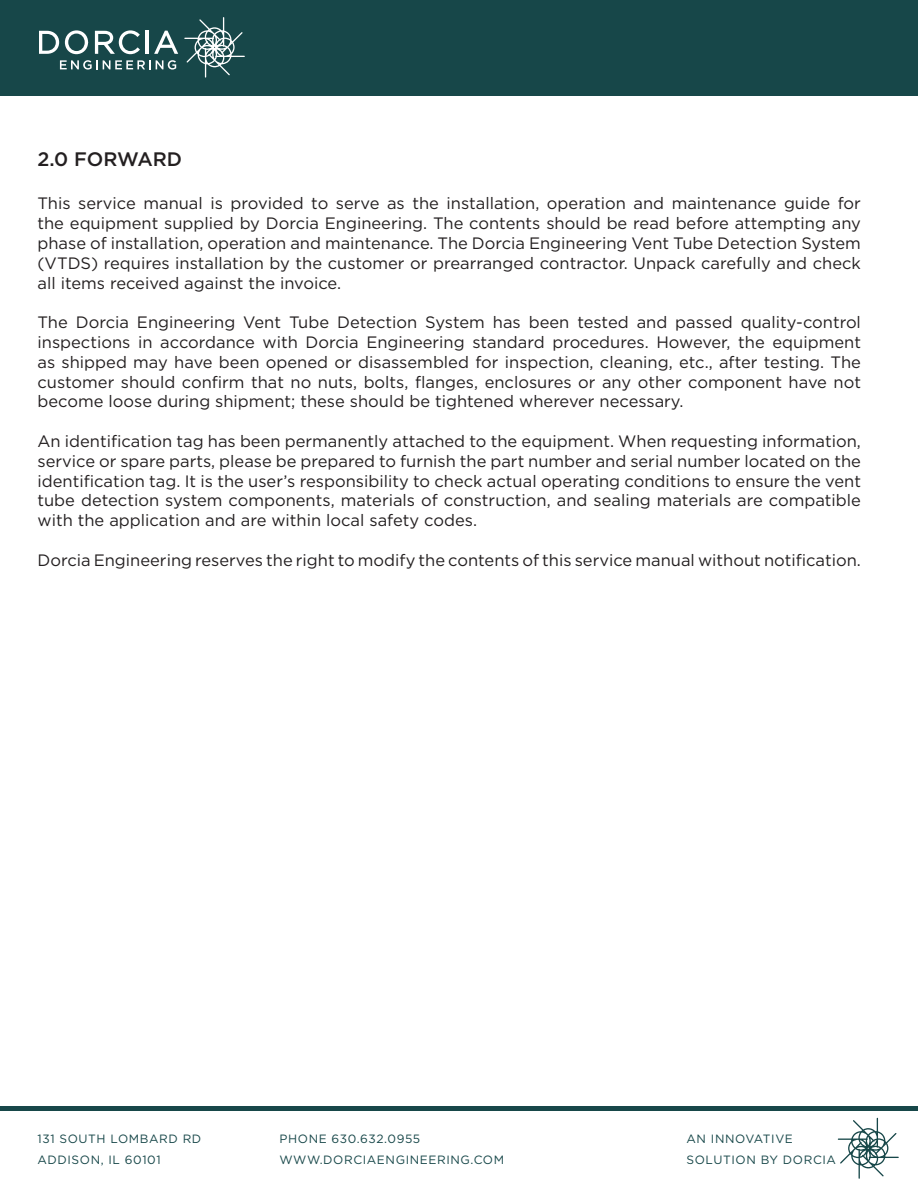
<style>
.page{position:relative;width:918px;height:1188px;background:#fff}
.page>*{position:absolute;margin:0;border:0;box-sizing:border-box;transform-origin:0 0}
.t1{font:500 19.5px "Gotham";letter-spacing:-.005em;color:#231f20}
.t2{font:16.5px/19.8px "Gotham";color:#231f20;text-align:justify}
.t3{font:12px/21px "Gotham";letter-spacing:.05em;color:#174749}
</style>
<div class="page">
<div style="left:0;top:0;width:918px;height:95px;background:#174749"></div>
<div style="left:0;top:1106px;width:918px;height:5px;background:#174749"></div>
<svg style="left:39px;top:31px;width:20px;height:23px"></svg>
<svg style="left:65px;top:30px;width:23px;height:24px"></svg>
<svg style="left:95px;top:30px;width:45px;height:24px"></svg>
<hr style="left:146px;top:31px;width:3px;height:23px;background:#fff">
<svg style="left:154px;top:31px;width:24px;height:23px"></svg>
<svg style="left:60px;top:60px;width:116px;height:10px"></svg>
<svg style="left:184px;top:17px;width:61px;height:61px"></svg>
<svg style="left:838px;top:1118px;width:61px;height:61px"></svg>
<p class="t1" style="left:38px;top:148px;width:146px">2.0 FORWARD</p>
<p class="t2" style="left:38px;top:193px;width:825px">This service manual is provided to serve as the installation, operation and maintenance guide for the equipment supplied by Dorcia Engineering. The contents should be read before attempting any phase of installation, operation and maintenance. The Dorcia Engineering Vent Tube Detection System (VTDS) requires installation by the customer or prearranged contractor. Unpack carefully and check all items received against the invoice.</p>
<p class="t2" style="left:38px;top:312px;width:825px">The Dorcia Engineering Vent Tube Detection System has been tested and passed quality-control inspections in accordance with Dorcia Engineering standard procedures. However, the equipment as shipped may have been opened or disassembled for inspection, cleaning, etc., after testing. The customer should confirm that no nuts, bolts, flanges, enclosures or any other component have not become loose during shipment; these should be tightened wherever necessary.</p>
<p class="t2" style="left:38px;top:431px;width:825px">An identification tag has been permanently attached to the equipment. When requesting information, service or spare parts, please be prepared to furnish the part number and serial number located on the identification tag. It is the user’s responsibility to check actual operating conditions to ensure the vent tube detection system components, materials of construction, and sealing materials are compatible with the application and are within local safety codes.</p>
<p class="t2" style="left:38px;top:550px;width:825px">Dorcia Engineering reserves the right to modify the contents of this service manual without notification.</p>
<p class="t3" style="left:38px;top:1128px;width:165px">131 SOUTH LOMBARD RD<br>ADDISON, IL 60101</p>
<p class="t3" style="left:280px;top:1128px;width:226px">PHONE 630.632.0955<br>WWW.DORCIAENGINEERING.COM</p>
<p class="t3" style="left:687px;top:1128px;width:151px">AN INNOVATIVE<br>SOLUTION BY DORCIA</p>
</div>
